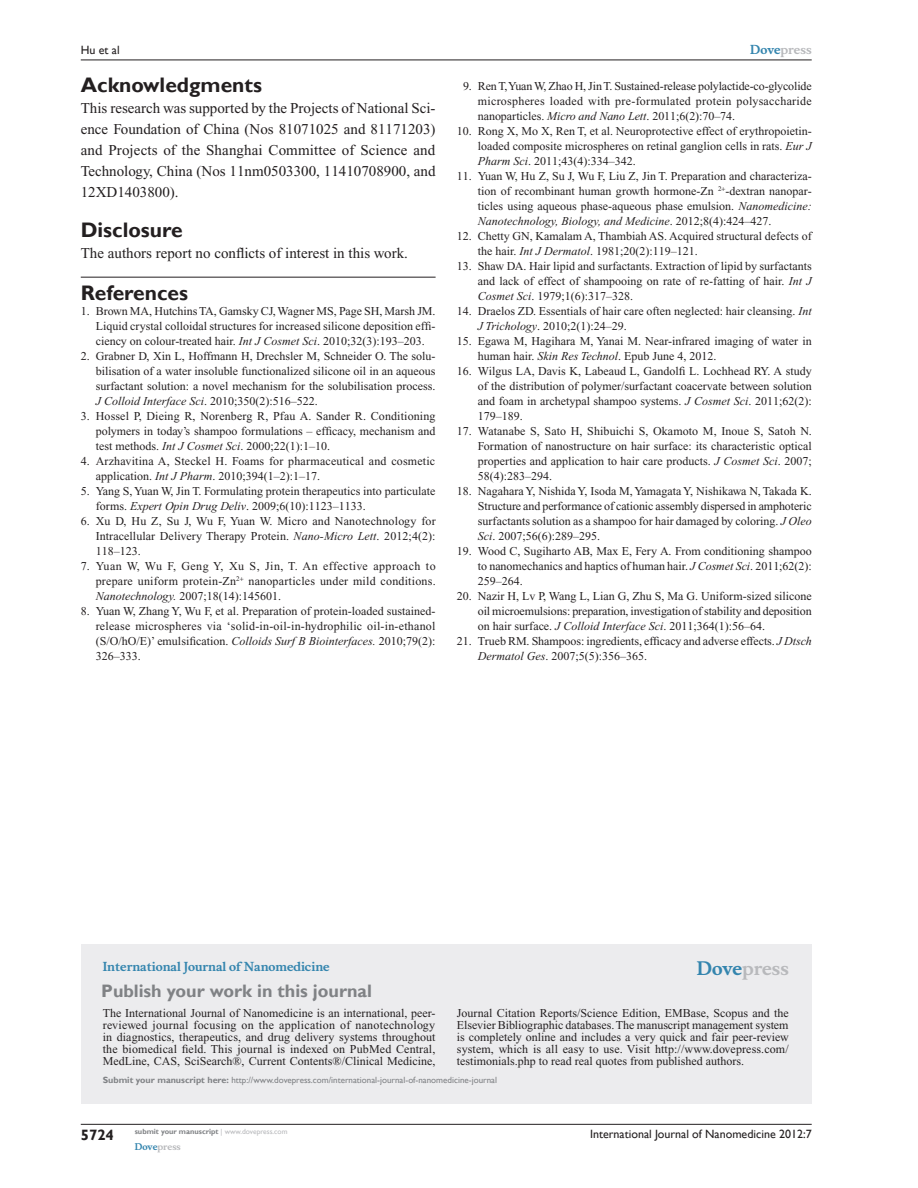
<style>
.page{position:relative;width:918px;height:1188px;background:#fff}
.page>*{position:absolute;margin:0;border:0;box-sizing:border-box;transform-origin:0 0}
.RefH{font:700 21px "Gill Sans";color:#231f20}
.PromBx-H1{font:700 18px "Gill Sans";color:#808285}
.PromBx-Brand{font:700 18px "Musee";color:#b8b9bc}
.TxF{font:15px/21px "Times New Roman";color:#231f20;text-align:justify}
.t1{font:700 15px "Gill Sans";color:#231f20}
.RefNL2{font:12px/15px "Times New Roman";color:#231f20;text-align:justify}
.RefNL1{font:12px/15px "Times New Roman";color:#231f20;text-align:justify}
.PromBx-Tx{font:12px/12px "Times New Roman";color:#231f20;text-align:justify}
.t2{font:12px "Gill Sans";color:#231f20}
.PromBx-JrnlName{font:700 12px "Musee";color:#3485ae}
.t3{font:700 12px "Musee";color:#b8b9bc}
.PromBx-SubmitMssWebA{font:9px "Gill Sans";color:#808285}
.t4{font:700 9px "Musee";color:#b8b9bc}
.t5{font:700 7.5px "Gill Sans";color:#808285}
.s1{font-style:italic}
.s2{color:#3485ae}
.s3{font-weight:700}
.s4{font-weight:400;color:#b8b9bc}
</style>
<div class="page">
<div style="left:81px;top:944px;width:731px;height:159px;background:#ececee"></div>
<hr style="left:81px;top:277px;width:355px;height:1px;background:#231f20">
<hr style="left:81px;top:1124px;width:731px;height:1px;background:#231f20">
<hr style="left:81px;top:60px;width:731px;height:1px;background:#231f20">
<p class="t2" style="left:81px;top:43px;width:40px">Hu et al</p>
<h1 class="RefH" style="left:81px;top:72px;width:183px">Acknowledgments</h1>
<p class="TxF" style="left:81px;top:98px;width:356px">This research was supported by the Projects of National Sci&shy;ence Foundation of China (Nos 81071025 and 81171203) and Projects of the Shanghai Committee of Science and Technology, China (Nos 11nm0503300, 11410708900, and 12XD1403800).</p>
<h1 class="RefH" style="left:81px;top:217px;width:103px">Disclosure</h1>
<p class="TxF" style="left:81px;top:243px;width:329px">The authors report no conflicts of interest in this work.</p>
<p class="RefH" style="left:81px;top:280px;width:109px">References</p>
<p class="RefNL1" style="left:96px;top:304px;width:341px;text-indent:-15px">1. Brown MA, Hutchins TA, Gamsky CJ, Wagner MS, Page SH, Marsh JM.<br>Liquid crystal colloidal structures for increased silicone deposition effi&shy;ciency on colour-treated hair. <span class="s1">Int J Cosmet Sci</span>. 2010;32(3):193–203.</p>
<p class="RefNL1" style="left:96px;top:349px;width:341px;text-indent:-15px">2. Grabner D, Xin L, Hoffmann H, Drechsler M, Schneider O. The solu&shy;bilisation of a water insoluble functionalized silicone oil in an aqueous surfactant solution: a novel mechanism for the solubilisation process.<br><span class="s1">J Colloid Interface Sci</span>. 2010;350(2):516–522.</p>
<p class="RefNL1" style="left:96px;top:409px;width:341px;text-indent:-15px">3. Hossel P, Dieing R, Norenberg R, Pfau A. Sander R. Conditioning polymers in today’s shampoo formulations – efficacy, mechanism and test methods. <span class="s1">Int J Cosmet Sci</span>. 2000;22(1):1–10.</p>
<p class="RefNL1" style="left:96px;top:454px;width:341px;text-indent:-15px">4. Arzhavitina A, Steckel H. Foams for pharmaceutical and cosmetic application. <span class="s1">Int J Pharm</span>. 2010;394(1–2):1–17.</p>
<p class="RefNL1" style="left:96px;top:484px;width:341px;text-indent:-15px">5. Yang S, Yuan W, Jin T. Formulating protein therapeutics into particulate forms. <span class="s1">Expert Opin Drug Deliv</span>. 2009;6(10):1123–1133.</p>
<p class="RefNL1" style="left:96px;top:514px;width:341px;text-indent:-15px">6. Xu D, Hu Z, Su J, Wu F, Yuan W. Micro and Nanotechnology for Intracellular Delivery Therapy Protein. <span class="s1">Nano-Micro Lett</span>. 2012;4(2):<br>118–123.</p>
<p class="RefNL1" style="left:96px;top:559px;width:341px;text-indent:-15px">7. Yuan W, Wu F, Geng Y, Xu S, Jin, T. An effective approach to prepare uniform protein-Zn<sup>2</sup> nanoparticles under mild conditions.<br><span class="s1">Nanotechnology.</span> 2007;18(14):145601.</p>
<p class="RefNL1" style="left:96px;top:604px;width:341px;text-indent:-15px">8. Yuan W, Zhang Y, Wu F, et al. Preparation of protein-loaded sustained&shy;release microspheres via ‘solid-in-oil-in-hydrophilic oil-in-ethanol (S/O/hO/E)’ emulsification. <span class="s1">Colloids Surf B Biointerfaces.</span> 2010;79(2):<br>326–333.</p>
<p class="t3" style="left:750px;top:43px;width:63px"><span class="s2">Dove</span>press</p>
<p class="RefNL2" style="left:478px;top:79px;width:335px;text-indent:-15px">9. Ren T, Yuan W, Zhao H, Jin T. Sustained-release polylactide-co-glycolide microspheres loaded with pre-formulated protein polysaccharide nanoparticles. <span class="s1">Micro and Nano Lett</span>. 2011;6(2):70–74.</p>
<p class="RefNL2" style="left:478px;top:124px;width:335px;text-indent:-21px">10. Rong X, Mo X, Ren T, et al. Neuroprotective effect of erythropoietin&shy;loaded composite microspheres on retinal ganglion cells in rats. <span class="s1">Eur J Pharm Sci</span>. 2011;43(4):334–342.</p>
<p class="RefNL2" style="left:478px;top:169px;width:335px;text-indent:-21px">11. Yuan W, Hu Z, Su J, Wu F, Liu Z, Jin T. Preparation and characteriza&shy;tion of recombinant human growth hormone-Zn <sup>2</sup> -dextran nanopar&shy;ticles using aqueous phase-aqueous phase emulsion. <span class="s1">Nanomedicine:<br>Nanotechnology, Biology, and Medicine</span>. 2012;8(4):424–427.</p>
<p class="RefNL2" style="left:478px;top:229px;width:335px;text-indent:-21px">12. Chetty GN, Kamalam A, Thambiah AS. Acquired structural defects of the hair. <span class="s1">Int J Dermatol</span>. 1981;20(2):119–121.</p>
<p class="RefNL2" style="left:478px;top:259px;width:335px;text-indent:-21px">13. Shaw DA. Hair lipid and surfactants. Extraction of lipid by surfactants and lack of effect of shampooing on rate of re-fatting of hair. <span class="s1">Int J Cosmet Sci</span>. 1979;1(6):317–328.</p>
<p class="RefNL2" style="left:478px;top:304px;width:335px;text-indent:-21px">14. Draelos ZD. Essentials of hair care often neglected: hair cleansing. <span class="s1">Int<br>J Trichology</span>. 2010;2(1):24–29.</p>
<p class="RefNL2" style="left:478px;top:334px;width:335px;text-indent:-21px">15. Egawa M, Hagihara M, Yanai M. Near-infrared imaging of water in human hair. <span class="s1">Skin Res Technol</span>. Epub June 4, 2012.</p>
<p class="RefNL2" style="left:478px;top:364px;width:335px;text-indent:-21px">16. Wilgus LA, Davis K, Labeaud L, Gandolfi L. Lochhead RY. A study of the distribution of polymer/surfactant coacervate between solution and foam in archetypal shampoo systems. <span class="s1">J Cosmet Sci</span>. 2011;62(2):<br>179–189.</p>
<p class="RefNL2" style="left:478px;top:424px;width:335px;text-indent:-21px">17. Watanabe S, Sato H, Shibuichi S, Okamoto M, Inoue S, Satoh N.<br>Formation of nanostructure on hair surface: its characteristic optical properties and application to hair care products. <span class="s1">J Cosmet Sci</span>. 2007; 58(4):283–294.</p>
<p class="RefNL2" style="left:478px;top:484px;width:335px;text-indent:-21px">18. Nagahara Y, Nishida Y, Isoda M, Yamagata Y, Nishikawa N, Takada K.<br>Structure and performance of cationic assembly dispersed in amphoteric surfactants solution as a shampoo for hair damaged by coloring. <span class="s1">J Oleo Sci</span>. 2007;56(6):289–295.</p>
<p class="RefNL2" style="left:478px;top:544px;width:335px;text-indent:-21px">19. Wood C, Sugiharto AB, Max E, Fery A. From conditioning shampoo to nanomechanics and haptics of human hair. <span class="s1">J Cosmet Sci</span>. 2011;62(2):<br>259–264.</p>
<p class="RefNL2" style="left:478px;top:589px;width:335px;text-indent:-21px">20. Nazir H, Lv P, Wang L, Lian G, Zhu S, Ma G. Uniform-sized silicone oil microemulsions: preparation, investigation of stability and deposition on hair surface. <span class="s1">J Colloid Interface Sci</span>. 2011;364(1):56–64.</p>
<p class="RefNL2" style="left:478px;top:634px;width:335px;text-indent:-21px">21. Trueb RM. Shampoos: ingredients, efficacy and adverse effects. <span class="s1">J Dtsch<br>Dermatol Ges</span>. 2007;5(5):356–365.</p>
<p class="PromBx-JrnlName" style="left:103px;top:959px;width:228px">International Journal of Nanomedicine</p>
<p class="PromBx-H1" style="left:101px;top:980px;width:272px">Publish your work in this journal</p>
<p class="PromBx-Brand" style="left:697px;top:958px;width:94px"><span class="s2">Dove</span>press</p>
<p class="PromBx-Tx" style="left:103px;top:1007px;width:334px">The International Journal of Nanomedicine is an international, peer&shy;reviewed journal focusing on the application of nanotechnology in diagnostics, therapeutics, and drug delivery systems throughout the biomedical field. This journal is indexed on PubMed Central, MedLine, CAS, SciSearch®, Current Contents®/Clinical Medicine,</p>
<p class="PromBx-Tx" style="left:457px;top:1007px;width:333px">Journal Citation Reports/Science Edition, EMBase, Scopus and the Elsevier Bibliographic databases. The manuscript management system is completely online and includes a very quick and fair peer-review system, which is all easy to use. Visit http://www.dovepress.com/ testimonials.php to read real quotes from published authors.</p>
<p class="PromBx-SubmitMssWebA" style="left:103px;top:1075px;width:396px"><span class="s3">Submit your manuscript here:</span> http://www.dovepress.com/international-journal-of-nanomedicine-journal</p>
<p class="t1" style="left:81px;top:1126px;width:35px">5724</p>
<p class="t5" style="left:135px;top:1127px;width:154px">submit your manuscript <span class="s4">| www.dovepress.com</span></p>
<p class="t4" style="left:135px;top:1141px;width:48px"><span class="s2">Dove</span>press</p>
<p class="t2" style="left:590px;top:1127px;width:223px">International Journal of Nanomedicine 2012:7</p>
</div>
